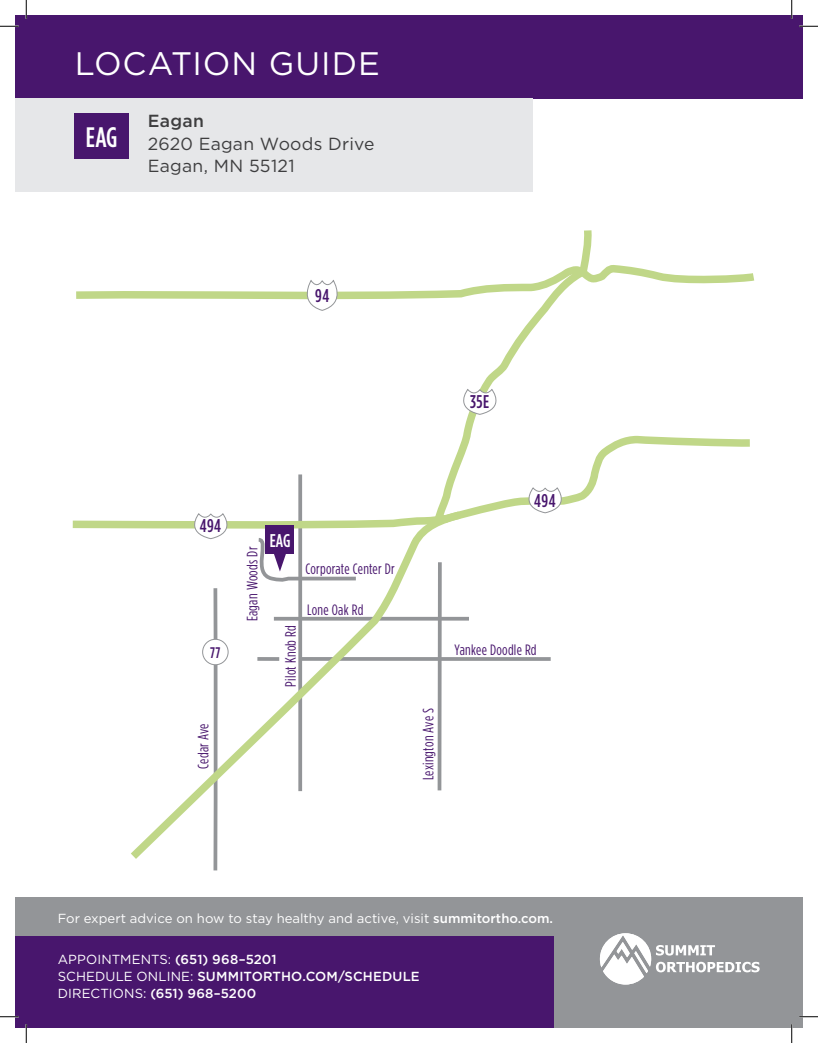
<style>
.page{position:relative;width:818px;height:1043px;background:#fff}
.page>*{position:absolute;margin:0;border:0;box-sizing:border-box;transform-origin:0 0}
.t1{font:32.5px "Gotham";letter-spacing:.03em;color:#fff}
.t2{font:500 28.12px "Gotham Condensed";color:#fff}
.t3{font:500 18.38px "Gotham Condensed";letter-spacing:.025em;color:#48166d}
.t4{font:500 18.38px "Gotham Condensed";color:#fff}
.t5{font:17.5px/22.5px "Gotham";letter-spacing:.01em;color:#3e3e3f}
.t6{font:500 17.5px "Gotham";letter-spacing:.015em;color:#3e3e3f}
.t7{font:500 15.38px "Gotham Condensed";color:#48166d}
.t8{font:15px "Gotham Condensed";letter-spacing:.015em;color:#48166d}
.t9{font:500 13.12px/16.9px "Gotham";letter-spacing:.01em;color:#fff}
.t10{font:13.12px "Gotham";color:#fff}
.s1{font-weight:500}
.s2{font-weight:400}
</style>
<div class="page">
<hr style="left:274px;top:617px;width:195px;height:3px;background:#939598">
<svg style="left:298px;top:474px;width:4px;height:32px"></svg>
<hr style="left:300px;top:657px;width:250px;height:4px;background:#939598">
<svg style="left:439px;top:230px;width:311px;height:287px"></svg>
<svg style="left:76px;top:261px;width:679px;height:50px"></svg>
<svg style="left:453px;top:389px;width:53px;height:26px"></svg>
<svg style="left:72px;top:511px;width:382px;height:360px"></svg>
<svg style="left:518px;top:488px;width:54px;height:26px"></svg>
<div style="left:203px;top:639px;width:25px;height:25px;background:#fff;border-radius:50%"></div>
<div style="left:202px;top:639px;width:26px;height:26px;border:1px solid #939598;border-radius:50%"></div>
<div style="left:15px;top:15px;width:787px;height:83px;background:#48166d"></div>
<div style="left:15px;top:98px;width:517px;height:94px;background:#e6e7e9"></div>
<div style="left:75px;top:113px;width:54px;height:45px;background:#48166d"></div>
<div style="left:15px;top:897px;width:787px;height:131px;background:#939598"></div>
<svg style="left:600px;top:933px;width:159px;height:51px"></svg>
<div style="left:15px;top:936px;width:538px;height:92px;background:#48166d"></div>
<svg style="left:0;top:25px;width:19px;height:2px"></svg>
<svg style="left:799px;top:25px;width:19px;height:2px"></svg>
<svg style="left:0;top:1016px;width:19px;height:1px"></svg>
<svg style="left:799px;top:1015px;width:19px;height:2px"></svg>
<svg style="left:25px;top:0;width:2px;height:19px"></svg>
<svg style="left:25px;top:1024px;width:2px;height:18px"></svg>
<svg style="left:790px;top:0;width:2px;height:19px"></svg>
<svg style="left:791px;top:1024px;width:1px;height:18px"></svg>
<h1 class="t1" style="left:75px;top:43px;width:307px">LOCATION GUIDE</h1>
<h3 class="t6" style="left:148px;top:110px;width:58px">Eagan</h3>
<h3 class="t5" style="left:148px;top:132px;width:228px">2620 Eagan Woods Drive<br>Eagan, MN 55121</h3>
<h2 class="t2" style="left:86px;top:121px;width:33px">EAG</h2>
<h3 class="t3" style="left:315px;top:285px;width:16px">94</h3>
<h3 class="t3" style="left:470px;top:391px;width:21px">35E</h3>
<h3 class="t3" style="left:200px;top:515px;width:23px">494</h3>
<p class="t7" style="left:210px;top:643px;width:12px">77</p>
<p class="t8" style="left:195px;top:768px;width:47px;rotate:-90deg">Cedar Ave</p>
<p class="t8" style="left:243px;top:621px;width:76px;rotate:-90deg">Eagan Woods Dr</p>
<h3 class="t4" style="left:270px;top:529px;width:22px">EAG</h3>
<p class="t8" style="left:305px;top:560px;width:91px">Corporate Center Dr</p>
<p class="t8" style="left:282px;top:686px;width:63px;rotate:-90deg">Pilot Knob Rd</p>
<p class="t8" style="left:307px;top:600px;width:58px">Lone Oak Rd</p>
<h3 class="t3" style="left:534px;top:489px;width:23px">494</h3>
<p class="t8" style="left:454px;top:641px;width:84px">Yankee Doodle Rd</p>
<p class="t8" style="left:420px;top:780px;width:74px;rotate:-90deg">Lexington Ave S</p>
<p class="t10" style="left:58px;top:910px;width:496px">For expert advice on how to stay healthy and active, visit <span class="s1">summitortho.com.</span></p>
<p class="t9" style="left:58px;top:951px;width:363px"><span class="s2">APPOINTMENTS:</span> (651) 968–5201<br><span class="s2">SCHEDULE ONLINE:</span> SUMMITORTHO.COM/SCHEDULE<br><span class="s2">DIRECTIONS:</span> (651) 968–5200</p>
</div>
